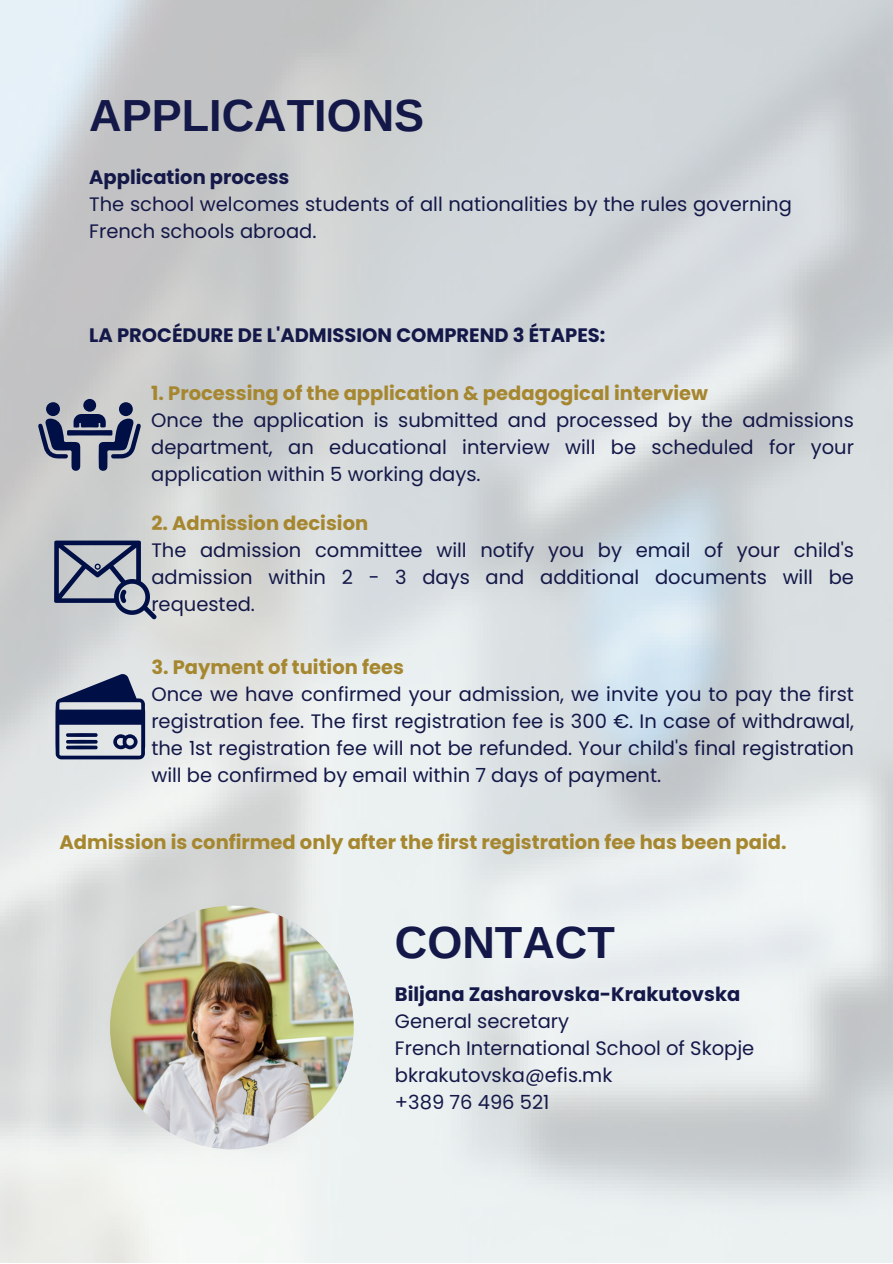
<style>
.page{position:relative;width:893px;height:1264px;background:#fff}
.page>*{position:absolute;margin:0;border:0;box-sizing:border-box;transform-origin:0 0}
.t1{font:700 45px "Arimo";color:#141848}
.t2{font:19.5px/27px "Poppins";color:#141848;text-align:justify}
.t3{font:700 19.5px "Poppins";color:#a6872f}
.t4{font:700 19.5px "Poppins";color:#141848}
</style>
<div class="page">
<img style="left:0;top:0;width:892px;height:1262px">
<svg style="left:38px;top:414px;width:103px;height:57px;background:#737a91"></svg>
<div style="left:119px;top:402px;width:14px;height:14px;background:#000f46;border-radius:50%"></div>
<div style="left:46px;top:402px;width:14px;height:14px;background:#000f46;border-radius:50%"></div>
<div style="left:83px;top:399px;width:13px;height:13px;background:#000f46;border-radius:50%"></div>
<svg style="left:54px;top:540px;width:102px;height:79px;background:#8d94a5"></svg>
<svg style="left:54px;top:673px;width:92px;height:86px;background:#78809a"></svg>
<div style="left:65px;top:739px;width:33px;height:5px;background:#000f46;border-radius:2px"></div>
<svg style="left:65px;top:745px;width:33px;height:4px"></svg>
<svg style="left:65px;top:733px;width:33px;height:4px"></svg>
<img style="left:110px;top:905px;width:243px;height:244px;border-radius:50%">
<h1 class="t1" style="left:89px;top:84px;width:336px">APPLICATIONS</h1>
<p class="t4" style="left:89px;top:166px;width:202px">Application process</p>
<p class="t2" style="left:89px;top:191px;width:704px">The school welcomes students of all nationalities by the rules governing<br>French schools abroad.</p>
<p class="t4" style="left:89px;top:324px;width:517px">LA PROCÉDURE DE L'ADMISSION COMPREND 3 ÉTAPES:</p>
<p class="t3" style="left:151px;top:381px;width:558px">1. Processing of the application &amp; pedagogical interview</p>
<p class="t2" style="left:151px;top:406px;width:704px">Once the application is submitted and processed by the admissions department, an educational interview will be scheduled for your application within 5 working days.</p>
<p class="t3" style="left:151px;top:512px;width:218px">2. Admission decision</p>
<p class="t2" style="left:151px;top:536px;width:704px">The admission committee will notify you by email of your child's admission within 2 - 3 days and additional documents will be requested.</p>
<p class="t3" style="left:151px;top:655px;width:254px">3. Payment of tuition fees</p>
<p class="t2" style="left:151px;top:680px;width:704px">Once we have confirmed your admission, we invite you to pay the first registration fee. The first registration fee is 300 €. In case of withdrawal, the 1st registration fee will not be refunded. Your child's final registration will be confirmed by email within 7 days of payment.</p>
<p class="t3" style="left:60px;top:830px;width:728px">Admission is confirmed only after the first registration fee has been paid.</p>
<h1 class="t1" style="left:395px;top:911px;width:221px">CONTACT</h1>
<p class="t4" style="left:395px;top:982px;width:347px">Biljana Zasharovska-Krakutovska</p>
<p class="t2" style="left:395px;top:1007px;width:361px;text-align:left">General secretary<br>French International School of Skopje bkrakutovska@efis.mk<br>+389 76 496 521</p>
</div>
